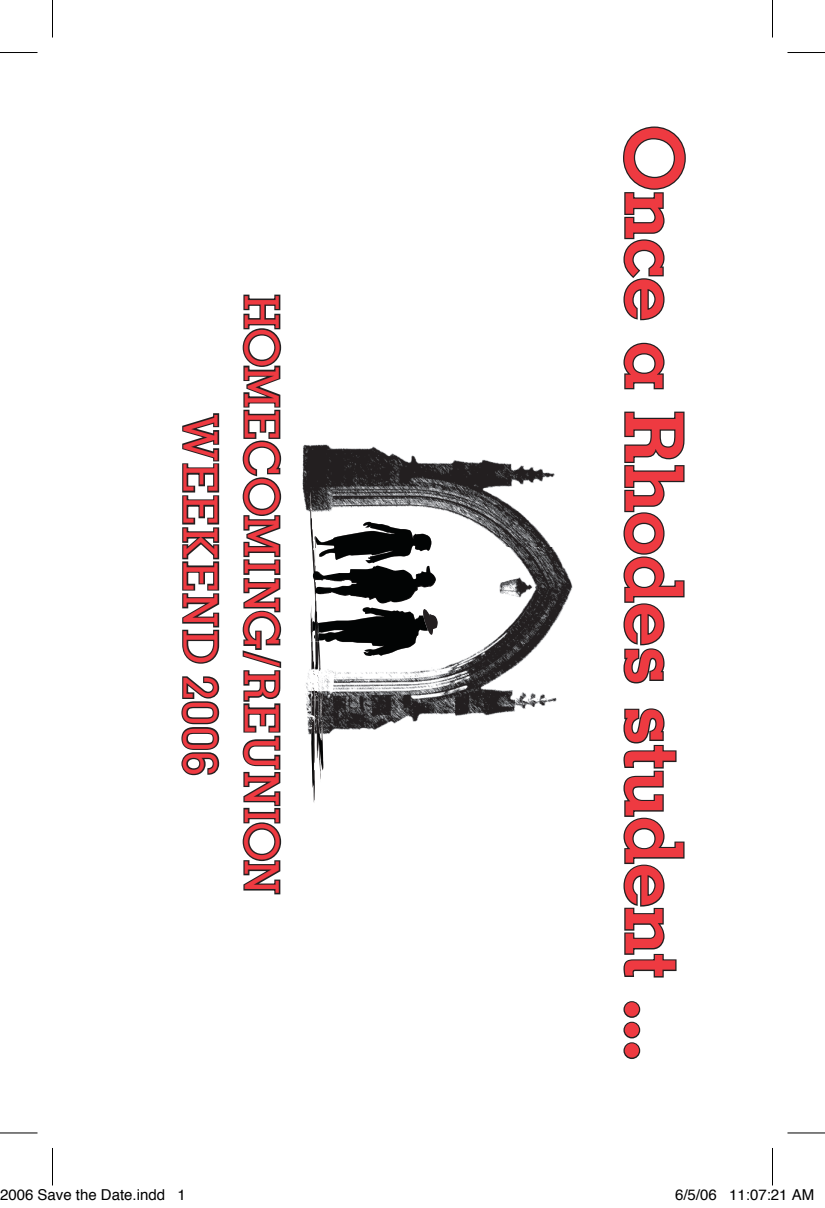
<style>
.page{position:relative;width:825px;height:1208px;background:#fff}
.page>*{position:absolute;margin:0;border:0;box-sizing:border-box;transform-origin:0 0}
.t1{font:700 80px "Memphis";letter-spacing:-.02em;color:#ee3a41}
.t2{font:500 47.25px/61.2px "Memphis";letter-spacing:.04em;color:#ee3a41;text-align:center}
.t3{font:15px "Helvetica";color:#000}
</style>
<div class="page">
<img style="left:302px;top:444px;width:271px;height:359px">
<img style="left:316px;top:522px;width:115px;height:26px">
<img style="left:323px;top:641px;width:105px;height:14px">
<svg style="left:242px;top:294px;width:40px;height:601px"></svg>
<svg style="left:182px;top:413px;width:38px;height:251px"></svg>
<svg style="left:181px;top:676px;width:39px;height:100px"></svg>
<img style="left:311px;top:548px;width:125px;height:93px">
<img style="left:310px;top:492px;width:6px;height:56px">
<img style="left:311px;top:641px;width:12px;height:129px">
<svg style="left:623px;top:126px;width:63px;height:195px"></svg>
<svg style="left:623px;top:342px;width:42px;height:48px"></svg>
<svg style="left:623px;top:411px;width:62px;height:273px"></svg>
<svg style="left:623px;top:708px;width:62px;height:270px"></svg>
<div style="left:623px;top:1001px;width:17px;height:16px;border:2px solid #231f20;border-radius:50%"></div>
<div style="left:623px;top:1021px;width:17px;height:17px;border:2px solid #231f20;border-radius:50%"></div>
<div style="left:623px;top:1042px;width:17px;height:17px;border:2px solid #231f20;border-radius:50%"></div>
<hr style="left:0;top:52px;width:38px;height:1px;background:#000">
<hr style="left:788px;top:52px;width:37px;height:1px;background:#000">
<hr style="left:0;top:1132px;width:38px;height:1px;background:#000">
<hr style="left:788px;top:1132px;width:37px;height:1px;background:#000">
<hr style="left:52px;top:0;width:1px;height:38px;background:#000">
<hr style="left:52px;top:1148px;width:1px;height:37px;background:#000">
<hr style="left:772px;top:0;width:1px;height:38px;background:#000">
<hr style="left:772px;top:1148px;width:1px;height:37px;background:#000">
<h2 class="t2" style="left:293px;top:295px;width:601px;rotate:90deg">HOMECOMING/REUNION<br>WEEKEND 2006</h2>
<h1 class="t1" style="left:704px;top:125px;width:937px;rotate:90deg">Once a Rhodes student ...</h1>
<p class="t3" style="left:0;top:1182px;width:187px">2006 Save the Date.indd 1</p>
<p class="t3" style="left:675px;top:1182px;width:141px">6/5/06 11:07:21 AM</p>
</div>
